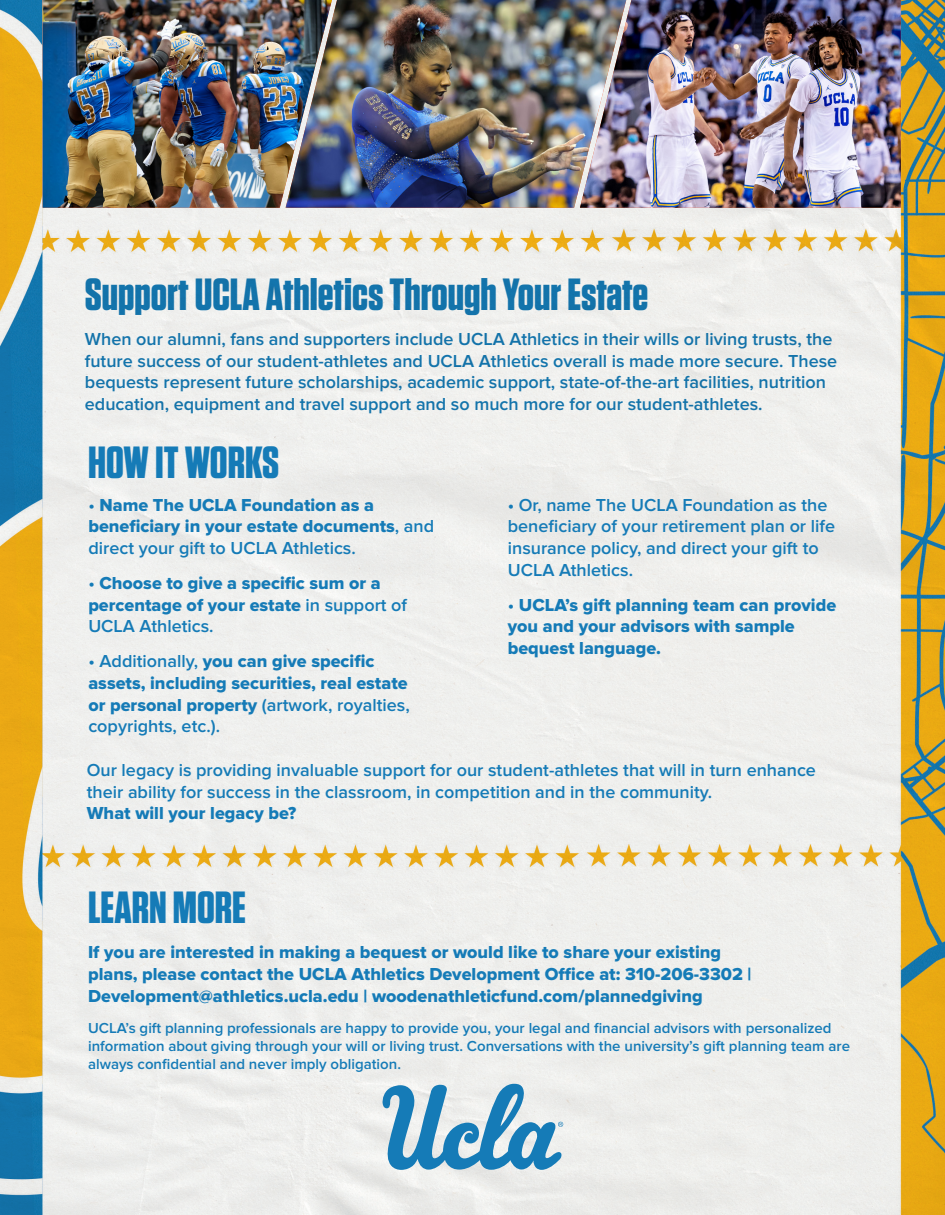
<style>
.page{position:relative;width:945px;height:1215px;background:#fff}
.page>*{position:absolute;margin:0;border:0;box-sizing:border-box;transform-origin:0 0}
.t1{font:700 45px "Tungsten";color:#157bb7}
.t2{font:600 18px/21.6px "Proxima Nova";color:#157bb7}
.t3{font:18px/21.6px "Proxima Nova Extrabld";color:#157bb7}
.t4{font:600 15px/18px "Proxima Nova";color:#157bb7}
.s1{font-family:"Proxima Nova";font-weight:600}
.s2{font-family:"Proxima Nova Extrabld";font-weight:400}
</style>
<div class="page">
<img style="left:0;top:0;width:945px;height:1215px">
<svg style="left:382px;top:1084px;width:181px;height:86px;background:#88b8d3"></svg>
<img style="left:43px;top:0;width:243px;height:208px">
<img style="left:286px;top:0;width:294px;height:208px">
<img style="left:580px;top:0;width:321px;height:208px">
<p class="t1" style="left:85px;top:270px;width:565px">Support UCLA Athletics Through Your Estate</p>
<p class="t2" style="left:85px;top:329px;width:754px">When our alumni, fans and supporters include UCLA Athletics in their wills or living trusts, the future success of our student-athletes and UCLA Athletics overall is made more secure. These bequests represent future scholarships, academic support, state-of-the-art facilities, nutrition education, equipment and travel support and so much more for our student-athletes.</p>
<p class="t1" style="left:88px;top:438px;width:193px">HOW IT WORKS</p>
<p class="t3" style="left:88px;top:495px;width:347px"><span class="s1">•</span> Name The UCLA Foundation as a beneficiary in your estate documents<span class="s1">, and direct your gift to UCLA Athletics.</span></p>
<p class="t3" style="left:88px;top:573px;width:320px"><span class="s1">•</span> Choose to give a specific sum or a percentage of your estate <span class="s1">in support of<br>UCLA Athletics.</span></p>
<p class="t3" style="left:88px;top:652px;width:323px"><span class="s1">• Additionally,</span> you can give specific assets, including securities, real estate or personal property <span class="s1">(artwork, royalties, copyrights, etc.).</span></p>
<p class="t2" style="left:508px;top:495px;width:329px">• Or, name The UCLA Foundation as the beneficiary of your retirement plan or life insurance policy, and direct your gift to UCLA Athletics.</p>
<p class="t3" style="left:508px;top:595px;width:330px"><span class="s1">•</span> UCLA’s gift planning team can provide you and your advisors with sample bequest language.</p>
<p class="t2" style="left:87px;top:760px;width:731px">Our legacy is providing invaluable support for our student-athletes that will in turn enhance their ability for success in the classroom, in competition and in the community.<br><span class="s2">What will your legacy be?</span></p>
<p class="t1" style="left:88px;top:884px;width:160px">LEARN MORE</p>
<p class="t3" style="left:88px;top:943px;width:665px">If you are interested in making a bequest or would like to share your existing plans, please contact the UCLA Athletics Development Office at: 310-206-3302 |<br>Development@athletics.ucla.edu | woodenathleticfund.com/plannedgiving</p>
<p class="t4" style="left:88px;top:1020px;width:764px">UCLA’s gift planning professionals are happy to provide you, your legal and financial advisors with personalized information about giving through your will or living trust. Conversations with the university’s gift planning team are always confidential and never imply obligation.</p>
</div>
